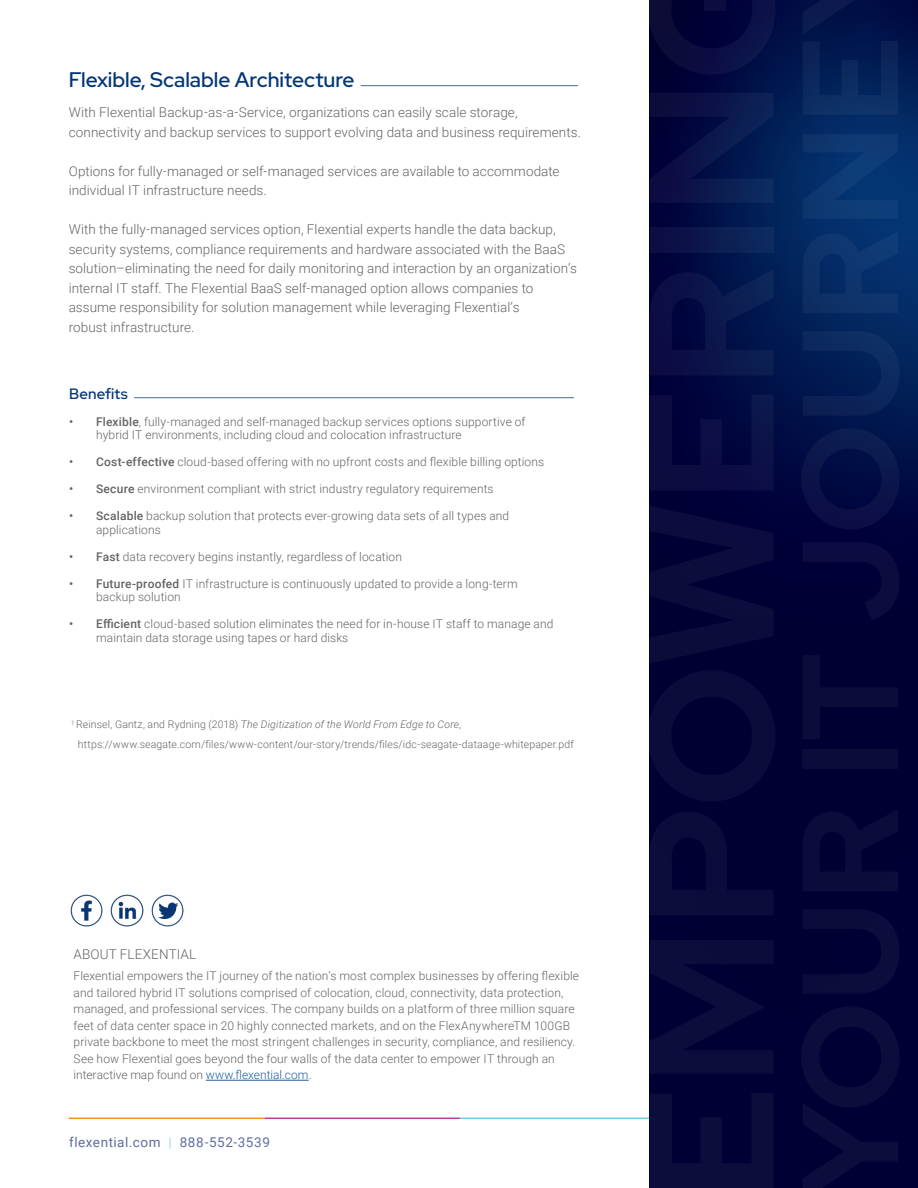
<style>
.page{position:relative;width:918px;height:1188px;background:#fff}
.page>*{position:absolute;margin:0;border:0;box-sizing:border-box;transform-origin:0 0}
.t1{font:500 21px "Red Hat Display";color:#043673}
.t2{font:500 15px "Red Hat Display";letter-spacing:.01em;color:#043673}
.t3{font:300 13.5px/19.5px "Roboto";letter-spacing:.005em;color:#636466}
.t4{font:13.5px "Roboto";letter-spacing:.04em;color:#606c9c}
.t5{font:300 12px/16.5px "Roboto";letter-spacing:.01em;color:#636466}
.t6{font:300 10.5px/19.5px "Roboto";letter-spacing:.015em;color:#636466}
.s1{font-weight:500}
.s2{font-style:italic}
.s3{color:#215e9e}
.s4{color:#9fd6f5}
</style>
<div class="page">
<hr style="left:460px;top:1118px;width:196px;height:1px;background:#70cde3">
<hr style="left:264px;top:1118px;width:196px;height:1px;background:#b63e97">
<hr style="left:69px;top:1118px;width:195px;height:1px;background:#f7921e">
<svg style="left:649px;top:0;width:269px;height:1188px;background:#00093e"></svg>
<hr style="left:361px;top:85px;width:217px;height:1px;background:#043673">
<hr style="left:134px;top:397px;width:440px;height:1px;background:#043673">
<img style="left:70px;top:894px;width:33px;height:32px">
<img style="left:111px;top:894px;width:32px;height:32px">
<img style="left:151px;top:894px;width:33px;height:32px">
<hr style="left:206px;top:1080px;width:103px;height:1px;background:#215e9e">
<h1 class="t1" style="left:69px;top:66px;width:287px">Flexible, Scalable Architecture</h1>
<p class="t3" style="left:69px;top:102px;width:514px">With Flexential Backup-as-a-Service, organizations can easily scale storage, connectivity and backup services to support evolving data and business requirements.</p>
<p class="t3" style="left:69px;top:161px;width:492px">Options for fully-managed or self-managed services are available to accommodate individual IT infrastructure needs.</p>
<p class="t3" style="left:69px;top:219px;width:510px">With the fully-managed services option, Flexential experts handle the data backup, security systems, compliance requirements and hardware associated with the BaaS solution–eliminating the need for daily monitoring and interaction by an organization’s internal IT staff. The Flexential BaaS self-managed option allows companies to assume responsibility for solution management while leveraging Flexential’s<br>robust infrastructure.</p>
<p class="t2" style="left:69px;top:384px;width:60px">Benefits</p>
<p class="t5" style="left:96px;top:414px;width:431px;line-height:13.5px;text-indent:-27px"><span class="s1">• Flexible</span>, fully-managed and self-managed backup services options supportive of hybrid IT environments, including cloud and colocation infrastructure</p>
<p class="t5" style="left:69px;top:453px;width:477px"><span class="s1">• Cost-effective</span> cloud-based offering with no upfront costs and flexible billing options</p>
<p class="t5" style="left:69px;top:480px;width:426px"><span class="s1">• Secure</span> environment compliant with strict industry regulatory requirements</p>
<p class="t5" style="left:96px;top:509px;width:415px;line-height:13.5px;text-indent:-27px"><span class="s1">• Scalable</span> backup solution that protects ever-growing data sets of all types and applications</p>
<p class="t5" style="left:69px;top:548px;width:334px"><span class="s1">• Fast</span> data recovery begins instantly, regardless of location</p>
<p class="t5" style="left:96px;top:576px;width:423px;line-height:13.5px;text-indent:-27px"><span class="s1">• Future-proofed</span> IT infrastructure is continuously updated to provide a long-term backup solution</p>
<p class="t5" style="left:96px;top:617px;width:459px;line-height:13.5px;text-indent:-27px"><span class="s1">• Efficient</span> cloud-based solution eliminates the need for in-house IT staff to manage and maintain data storage using tapes or hard disks</p>
<p class="t6" style="left:78px;top:714px;width:498px;text-indent:-7px"><sup>1</sup> Reinsel, Gantz, and Rydning (2018) <span class="s2">The Digitization of the World From Edge to Core</span>, https://www.seagate.com/files/www-content/our-story/trends/files/idc-seagate-dataage-whitepaper.pdf</p>
<p class="t3" style="left:74px;top:944px;width:124px">ABOUT FLEXENTIAL</p>
<p class="t5" style="left:74px;top:967px;width:507px">Flexential empowers the IT journey of the nation’s most complex businesses by offering flexible and tailored hybrid IT solutions comprised of colocation, cloud, connectivity, data protection, managed, and professional services. The company builds on a platform of three million square feet of data center space in 20 highly connected markets, and on the FlexAnywhereTM 100GB private backbone to meet the most stringent challenges in security, compliance, and resiliency.<br>See how Flexential goes beyond the four walls of the data center to empower IT through an interactive map found on <span class="s3">www.flexential.com</span>.</p>
<p class="t4" style="left:69px;top:1133px;width:202px">flexential.com <span class="s4">|</span> 888-552-3539</p>
</div>
